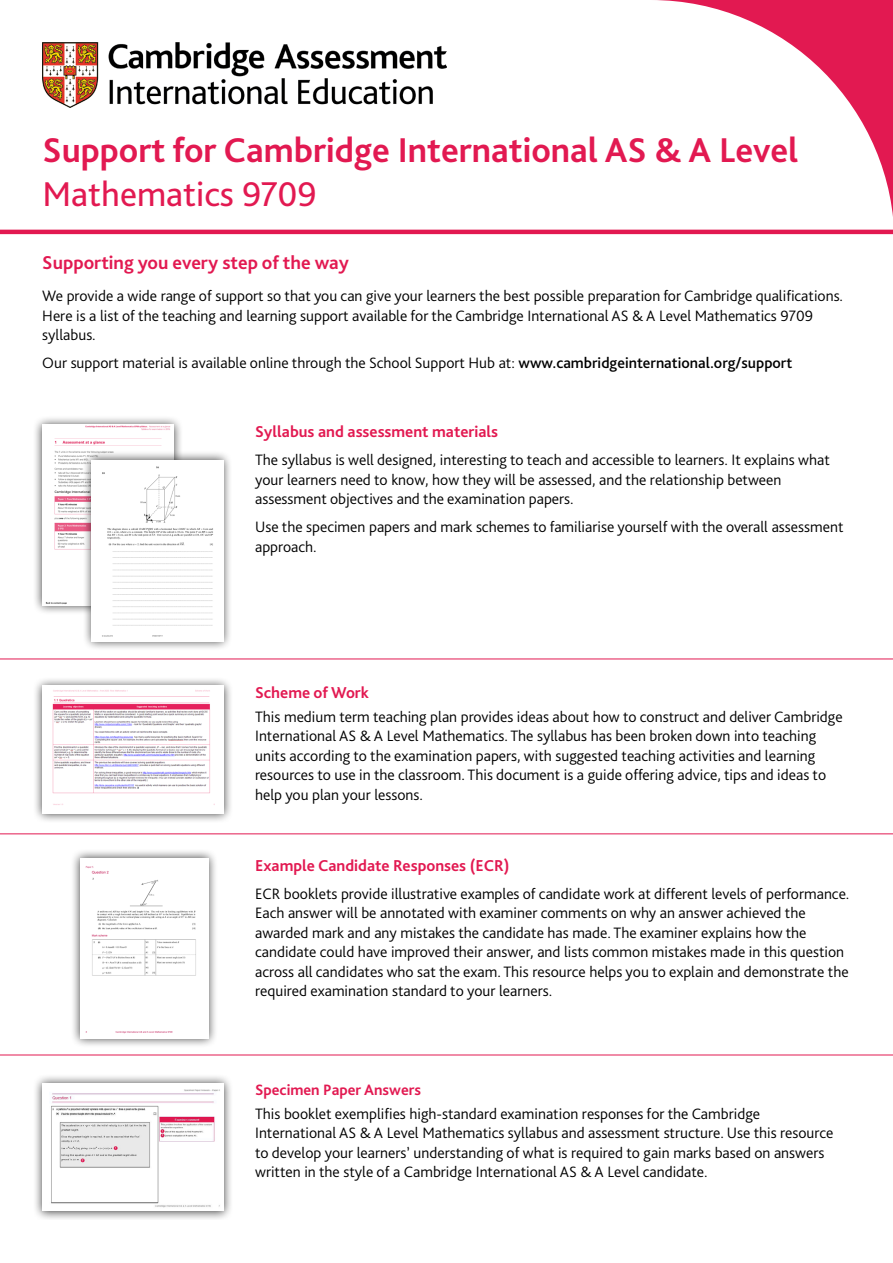
<style>
.page{position:relative;width:893px;height:1263px;background:#fff}
.page>*{position:absolute;margin:0;border:0;box-sizing:border-box;transform-origin:0 0}
.t1{font:700 36px "Bliss Pro";color:#e21951}
.t2{font:36px "Bliss Pro";color:#e21951}
.t3{font:700 19.5px "Bliss Pro";color:#e21951}
.t4{font:700 16.5px "Bliss Pro";color:#e21951}
.t5{font:300 15.75px/19.5px "Bliss Pro";color:#000}
.t6{font:700 15.75px "Bliss Pro";color:#e21951}
.s1{font-weight:500}
</style>
<div class="page">
<div style="left:33px;top:415px;width:150px;height:200px;background:#000;opacity:.75"></div>
<img style="left:42px;top:425px;width:132px;height:180px">
<div style="left:82px;top:451px;width:151px;height:200px;background:#000;opacity:.75"></div>
<img style="left:92px;top:460px;width:131px;height:181px">
<div style="left:33px;top:676px;width:200px;height:147px;background:#000;opacity:.75"></div>
<img style="left:43px;top:686px;width:180px;height:127px">
<hr style="left:0;top:659px;width:893px;height:1px;background:#e21951">
<hr style="left:0;top:833px;width:893px;height:1px;background:#e21951">
<div style="left:71px;top:848px;width:147px;height:200px;background:#000;opacity:.75"></div>
<img style="left:80px;top:858px;width:128px;height:180px">
<hr style="left:0;top:230px;width:893px;height:4px;background:#e21951">
<img style="left:43px;top:43px;width:403px;height:64px">
<svg style="left:651px;top:0;width:242px;height:235px"></svg>
<hr style="left:0;top:1054px;width:893px;height:1px;background:#e21951">
<div style="left:33px;top:1073px;width:200px;height:147px;background:#000;opacity:.75"></div>
<img style="left:43px;top:1083px;width:180px;height:128px">
<h1 class="t1" style="left:43px;top:128px;width:757px">Support for Cambridge International AS &amp; A Level</h1>
<h1 class="t2" style="left:43px;top:171px;width:276px">Mathematics 9709</h1>
<p class="t3" style="left:42px;top:250px;width:308px">Supporting you every step of the way</p>
<p class="t5" style="left:42px;top:286px;width:802px">We provide a wide range of support so that you can give your learners the best possible preparation for Cambridge qualifications.<br>Here is a list of the teaching and learning support available for the Cambridge International AS &amp; A Level Mathematics 9709 syllabus.</p>
<p class="t5" style="left:42px;top:353px;width:751px">Our support material is available online through the School Support Hub at: <span class="s1">www.cambridgeinternational.org/support</span></p>
<p class="t4" style="left:255px;top:421px;width:245px">Syllabus and assessment materials</p>
<p class="t5" style="left:255px;top:450px;width:576px">The syllabus is well designed, interesting to teach and accessible to learners. It explains what your learners need to know, how they will be assessed, and the relationship between assessment objectives and the examination papers.</p>
<p class="t5" style="left:255px;top:517px;width:590px">Use the specimen papers and mark schemes to familiarise yourself with the overall assessment approach.</p>
<p class="t4" style="left:255px;top:682px;width:115px">Scheme of Work</p>
<p class="t5" style="left:255px;top:706px;width:589px">This medium term teaching plan provides ideas about how to construct and deliver Cambridge International AS &amp; A Level Mathematics. The syllabus has been broken down into teaching units according to the examination papers, with suggested teaching activities and learning resources to use in the classroom. This document is a guide offering advice, tips and ideas to help you plan your lessons.</p>
<p class="t4" style="left:255px;top:855px;width:256px">Example Candidate Responses (ECR)</p>
<p class="t5" style="left:255px;top:883px;width:596px">ECR booklets provide illustrative examples of candidate work at different levels of performance.<br>Each answer will be annotated with examiner comments on why an answer achieved the awarded mark and any mistakes the candidate has made. The examiner explains how the candidate could have improved their answer, and lists common mistakes made in this question across all candidates who sat the exam. This resource helps you to explain and demonstrate the required examination standard to your learners.</p>
<p class="t6" style="left:255px;top:1080px;width:167px">Specimen Paper Answers</p>
<p class="t5" style="left:255px;top:1104px;width:580px">This booklet exemplifies high-standard examination responses for the Cambridge International AS &amp; A Level Mathematics syllabus and assessment structure. Use this resource to develop your learners’ understanding of what is required to gain marks based on answers written in the style of a Cambridge International AS &amp; A Level candidate.</p>
</div>
